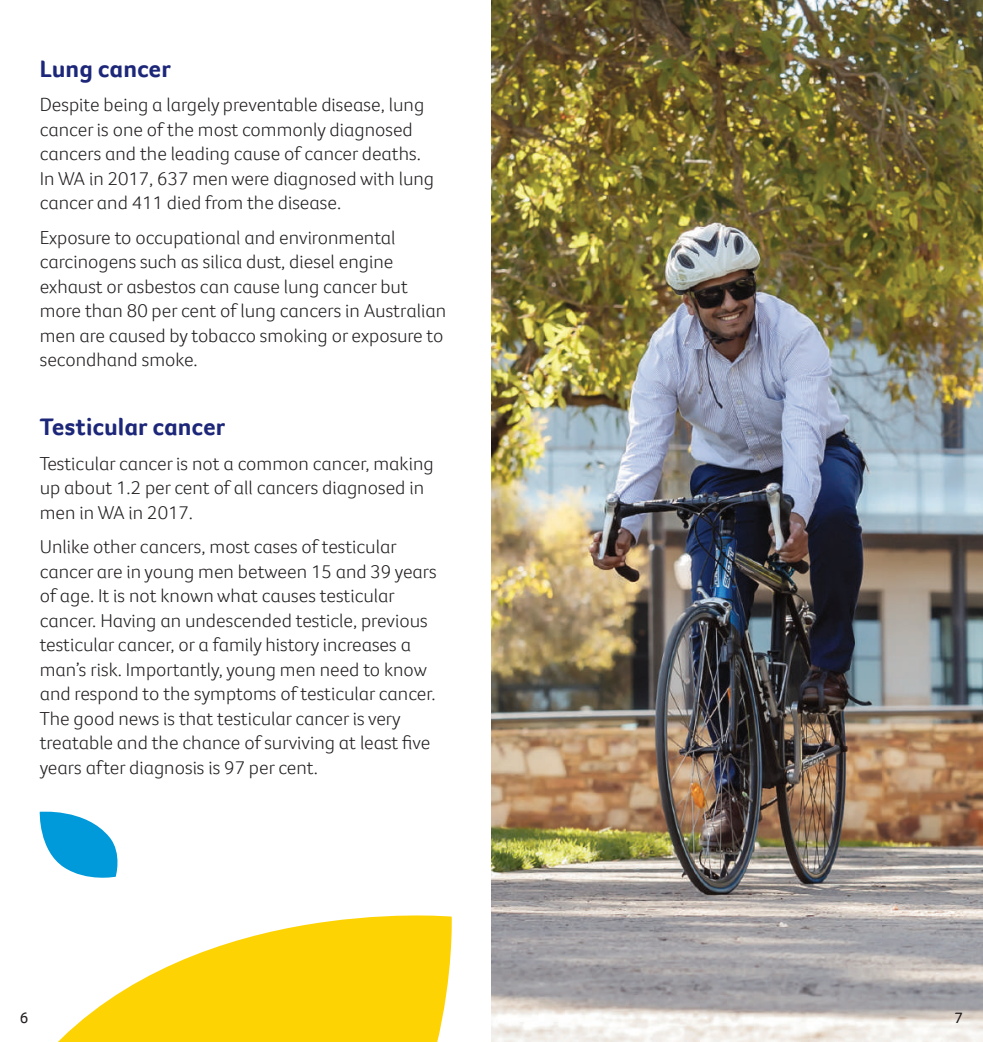
<style>
.page{position:relative;width:983px;height:1042px;background:#fff}
.page>*{position:absolute;margin:0;border:0;box-sizing:border-box;transform-origin:0 0}
.t1{font:700 24.5px "Foco CC";color:#1d2779}
.t2{font:300 19.25px/24.5px "Foco CC";color:#231f20}
.t3{font:15.75px "Foco CC";color:#231f20}
</style>
<div class="page">
<img style="left:491px;top:0;width:491px;height:1042px">
<svg style="left:58px;top:915px;width:394px;height:127px;fill:#fed304"></svg>
<svg style="left:39px;top:811px;width:79px;height:67px"></svg>
<p class="t1" style="left:40px;top:52px;width:132px">Lung cancer</p>
<p class="t2" style="left:40px;top:92px;width:396px">Despite being a largely preventable disease, lung cancer is one of the most commonly diagnosed cancers and the leading cause of cancer deaths.<br>In WA in 2017, 637 men were diagnosed with lung cancer and 411 died from the disease.</p>
<p class="t2" style="left:40px;top:225px;width:408px">Exposure to occupational and environmental carcinogens such as silica dust, diesel engine exhaust or asbestos can cause lung cancer but more than 80 per cent of lung cancers in Australian men are caused by tobacco smoking or exposure to secondhand smoke.</p>
<p class="t1" style="left:40px;top:411px;width:187px">Testicular cancer</p>
<p class="t2" style="left:40px;top:451px;width:395px">Testicular cancer is not a common cancer, making up about 1.2 per cent of all cancers diagnosed in men in WA in 2017.</p>
<p class="t2" style="left:40px;top:534px;width:398px">Unlike other cancers, most cases of testicular cancer are in young men between 15 and 39 years of age. It is not known what causes testicular cancer. Having an undescended testicle, previous testicular cancer, or a family history increases a man’s risk. Importantly, young men need to know and respond to the symptoms of testicular cancer.<br>The good news is that testicular cancer is very treatable and the chance of surviving at least five years after diagnosis is 97 per cent.</p>
<p class="t3" style="left:20px;top:1007px;width:10px">6</p>
<p class="t3" style="left:954px;top:1007px;width:10px">7</p>
</div>
